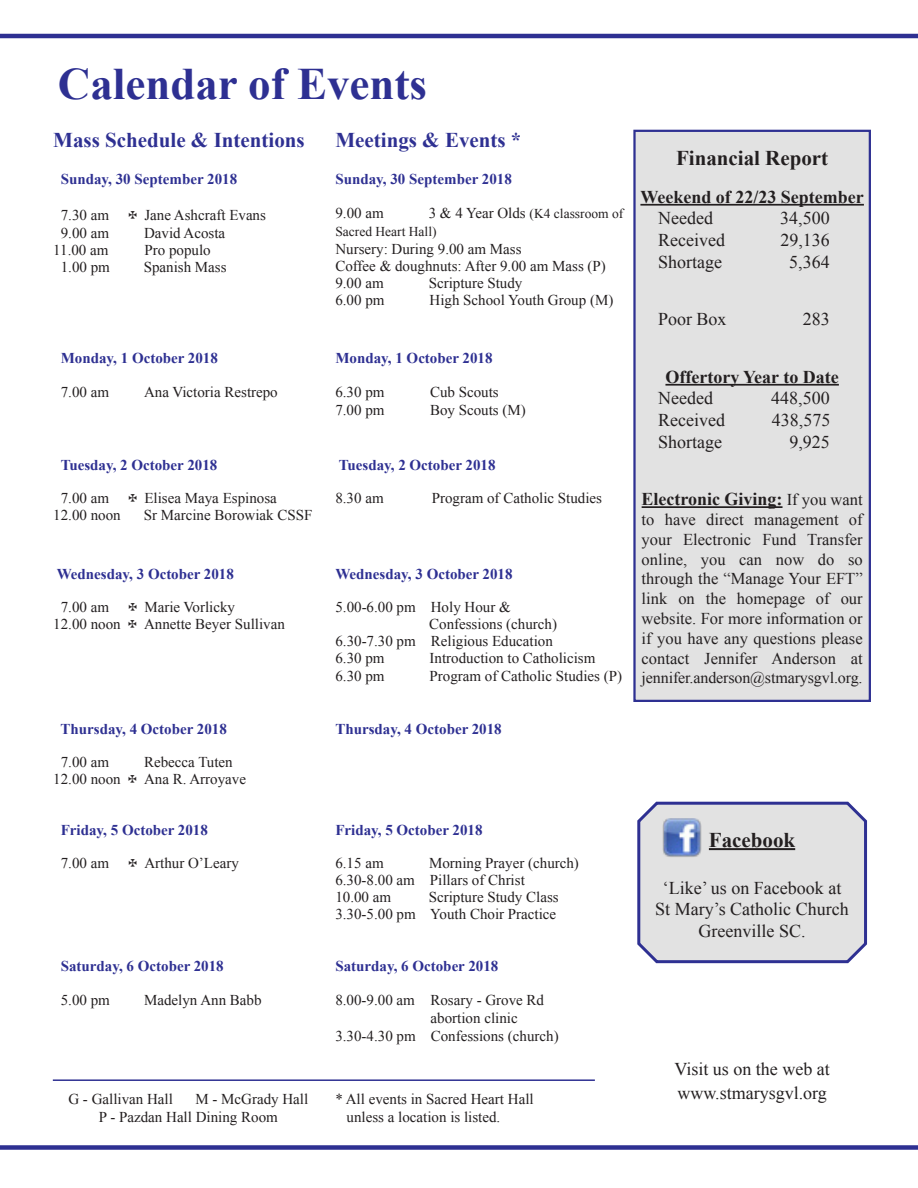
<style>
.page{position:relative;width:918px;height:1188px;background:#fff}
.page>*{position:absolute;margin:0;border:0;box-sizing:border-box;transform-origin:0 0}
.t1{font:700 45px "Times New Roman";color:#2e3092}
.t2{font:700 21px "Times New Roman";color:#2e3092}
.t3{font:700 21px "Times New Roman";color:#231f20}
.Paragraph_Style_1{font:18px "Times New Roman";color:#231f20}
.t4{font:700 18px "Times New Roman";color:#231f20}
.t5{font:16.5px/19.8px "Times New Roman";color:#231f20;text-align:justify}
.t6{font:16.05px "Times New Roman";letter-spacing:-.01em;color:#231f20}
.Paragraph_Style_1-2{font:15px "Times New Roman";color:#231f20}
.t7{font:700 15px "Times New Roman";color:#2e3092}
.t8{font:13.5px/17.2px "Times New Roman";color:#231f20}
.s1{font-family:"Monotype Sorts"}
.s2{font-size:15px}
.s3{font-weight:400;font-size:16.5px}
</style>
<div class="page">
<hr style="left:0;top:34px;width:918px;height:4px;background:#2e3092">
<svg style="left:637px;top:801px;width:230px;height:163px;background:#d6d6dc"></svg>
<img style="left:662px;top:818px;width:39px;height:39px">
<hr style="left:53px;top:1079px;width:542px;height:2px;background:#2e3092">
<div style="left:634px;top:131px;width:236px;height:570px;background:#e2e2e2"></div>
<hr style="left:640px;top:204px;width:224px;height:2px;background:#231f20">
<hr style="left:665px;top:384px;width:174px;height:2px;background:#231f20">
<hr style="left:642px;top:506px;width:141px;height:2px;background:#231f20">
<div style="left:633px;top:130px;width:238px;height:572px;border:2px solid #2e3092"></div>
<div style="left:0;top:1145px;width:918px;height:5px;background:#2e3092"></div>
<p class="t1" style="left:58px;top:53px;width:371px">Calendar of Events</p>
<p class="t2" style="left:53px;top:125px;width:253px">Mass Schedule &amp; Intentions</p>
<p class="t2" style="left:335px;top:125px;width:188px">Meetings &amp; Events *</p>
<p class="t7" style="left:61px;top:169px;width:178px">Sunday, 30 September 2018</p>
<p class="Paragraph_Style_1-2" style="left:61px;top:205px;width:50px">7.30 am</p>
<p class="Paragraph_Style_1-2" style="left:129px;top:205px;width:139px"><span class="s1">@</span> Jane Ashcraft Evans</p>
<p class="Paragraph_Style_1-2" style="left:61px;top:222px;width:50px">9.00 am</p>
<p class="Paragraph_Style_1-2" style="left:144px;top:222px;width:83px">David Acosta</p>
<p class="Paragraph_Style_1-2" style="left:53px;top:240px;width:57px">11.00 am</p>
<p class="Paragraph_Style_1-2" style="left:145px;top:240px;width:68px">Pro populo</p>
<p class="Paragraph_Style_1-2" style="left:61px;top:257px;width:51px">1.00 pm</p>
<p class="Paragraph_Style_1-2" style="left:144px;top:257px;width:84px">Spanish Mass</p>
<p class="t7" style="left:335px;top:168px;width:178px">Sunday, 30 September 2018</p>
<p class="Paragraph_Style_1-2" style="left:335px;top:203px;width:50px">9.00 am</p>
<p class="t8" style="left:335px;top:205px;width:289px;text-indent:93px"><span class="s2">3 &amp; 4 Year Olds</span> (K4 classroom of<br>Sacred Heart Hall)</p>
<p class="Paragraph_Style_1-2" style="left:335px;top:238px;width:188px">Nursery: During 9.00 am Mass</p>
<p class="Paragraph_Style_1-2" style="left:335px;top:256px;width:272px">Coffee &amp; doughnuts: After 9.00 am Mass (P)</p>
<p class="Paragraph_Style_1-2" style="left:335px;top:273px;width:50px">9.00 am</p>
<p class="Paragraph_Style_1-2" style="left:429px;top:273px;width:95px">Scripture Study</p>
<p class="Paragraph_Style_1-2" style="left:335px;top:290px;width:51px">6.00 pm</p>
<p class="Paragraph_Style_1-2" style="left:430px;top:290px;width:185px">High School Youth Group (M)</p>
<p class="t7" style="left:61px;top:348px;width:159px">Monday, 1 October 2018</p>
<p class="Paragraph_Style_1-2" style="left:61px;top:381px;width:50px">7.00 am</p>
<p class="Paragraph_Style_1-2" style="left:144px;top:381px;width:135px">Ana Victoria Restrepo</p>
<p class="t7" style="left:61px;top:455px;width:158px">Tuesday, 2 October 2018</p>
<p class="Paragraph_Style_1-2" style="left:61px;top:488px;width:50px">7.00 am</p>
<p class="Paragraph_Style_1-2" style="left:129px;top:488px;width:150px"><span class="s1">@</span> Elisea Maya Espinosa</p>
<p class="Paragraph_Style_1-2" style="left:53px;top:505px;width:69px">12.00 noon</p>
<p class="Paragraph_Style_1-2" style="left:144px;top:505px;width:170px">Sr Marcine Borowiak CSSF</p>
<p class="t7" style="left:57px;top:563px;width:179px">Wednesday, 3 October 2018</p>
<p class="Paragraph_Style_1-2" style="left:61px;top:597px;width:50px">7.00 am</p>
<p class="Paragraph_Style_1-2" style="left:129px;top:597px;width:108px"><span class="s1">@</span> Marie Vorlicky</p>
<p class="Paragraph_Style_1-2" style="left:53px;top:614px;width:233px">12.00 noon <span class="s1">@</span> Annette Beyer Sullivan</p>
<p class="t7" style="left:60px;top:719px;width:168px">Thursday, 4 October 2018</p>
<p class="Paragraph_Style_1-2" style="left:61px;top:752px;width:50px">7.00 am</p>
<p class="Paragraph_Style_1-2" style="left:144px;top:752px;width:90px">Rebecca Tuten</p>
<p class="Paragraph_Style_1-2" style="left:53px;top:769px;width:194px">12.00 noon <span class="s1">@</span> Ana R. Arroyave</p>
<p class="t7" style="left:61px;top:820px;width:149px">Friday, 5 October 2018</p>
<p class="Paragraph_Style_1-2" style="left:61px;top:853px;width:50px">7.00 am</p>
<p class="Paragraph_Style_1-2" style="left:129px;top:853px;width:112px"><span class="s1">@</span> Arthur O’Leary</p>
<p class="t7" style="left:61px;top:955px;width:165px">Saturday, 6 October 2018</p>
<p class="Paragraph_Style_1-2" style="left:61px;top:990px;width:51px">5.00 pm</p>
<p class="Paragraph_Style_1-2" style="left:144px;top:990px;width:119px">Madelyn Ann Babb</p>
<p class="Paragraph_Style_1-2" style="left:68px;top:1089px;width:106px">G - Gallivan Hall</p>
<p class="Paragraph_Style_1-2" style="left:195px;top:1089px;width:114px">M - McGrady Hall</p>
<p class="Paragraph_Style_1-2" style="left:99px;top:1107px;width:181px">P - Pazdan Hall Dining Room</p>
<p class="t7" style="left:335px;top:347px;width:159px">Monday, 1 October 2018</p>
<p class="Paragraph_Style_1-2" style="left:335px;top:382px;width:51px">6.30 pm</p>
<p class="Paragraph_Style_1-2" style="left:430px;top:382px;width:70px">Cub Scouts</p>
<p class="Paragraph_Style_1-2" style="left:335px;top:400px;width:51px">7.00 pm</p>
<p class="Paragraph_Style_1-2" style="left:430px;top:400px;width:97px">Boy Scouts (M)</p>
<p class="t7" style="left:339px;top:454px;width:158px">Tuesday, 2 October 2018</p>
<p class="Paragraph_Style_1-2" style="left:335px;top:488px;width:50px">8.30 am</p>
<p class="Paragraph_Style_1-2" style="left:432px;top:488px;width:172px">Program of Catholic Studies</p>
<p class="t7" style="left:335px;top:563px;width:179px">Wednesday, 3 October 2018</p>
<p class="Paragraph_Style_1-2" style="left:335px;top:597px;width:177px">5.00-6.00 pm Holy Hour &amp;</p>
<p class="Paragraph_Style_1-2" style="left:429px;top:614px;width:129px">Confessions (church)</p>
<p class="Paragraph_Style_1-2" style="left:335px;top:631px;width:219px">6.30-7.30 pm Religious Education</p>
<p class="Paragraph_Style_1-2" style="left:335px;top:648px;width:51px">6.30 pm</p>
<p class="Paragraph_Style_1-2" style="left:430px;top:648px;width:167px">Introduction to Catholicism</p>
<p class="Paragraph_Style_1-2" style="left:335px;top:666px;width:51px">6.30 pm</p>
<p class="Paragraph_Style_1-2" style="left:430px;top:666px;width:194px">Program of Catholic Studies (P)</p>
<p class="t7" style="left:335px;top:719px;width:168px">Thursday, 4 October 2018</p>
<p class="t7" style="left:335px;top:819px;width:149px">Friday, 5 October 2018</p>
<p class="Paragraph_Style_1-2" style="left:335px;top:852px;width:50px">6.15 am</p>
<p class="Paragraph_Style_1-2" style="left:429px;top:852px;width:151px">Morning Prayer (church)</p>
<p class="Paragraph_Style_1-2" style="left:335px;top:870px;width:191px">6.30-8.00 am Pillars of Christ</p>
<p class="Paragraph_Style_1-2" style="left:335px;top:887px;width:57px">10.00 am</p>
<p class="Paragraph_Style_1-2" style="left:429px;top:887px;width:132px">Scripture Study Class</p>
<p class="Paragraph_Style_1-2" style="left:335px;top:904px;width:222px">3.30-5.00 pm Youth Choir Practice</p>
<p class="t7" style="left:335px;top:955px;width:165px">Saturday, 6 October 2018</p>
<p class="Paragraph_Style_1-2" style="left:335px;top:990px;width:210px">8.00-9.00 am Rosary - Grove Rd</p>
<p class="Paragraph_Style_1-2" style="left:431px;top:1008px;width:89px">abortion clinic</p>
<p class="Paragraph_Style_1-2" style="left:335px;top:1026px;width:225px">3.30-4.30 pm Confessions (church)</p>
<p class="Paragraph_Style_1-2" style="left:335px;top:1089px;width:200px">* All events in Sacred Heart Hall</p>
<p class="Paragraph_Style_1-2" style="left:347px;top:1107px;width:155px">unless a location is listed.</p>
<p class="t3" style="left:676px;top:143px;width:154px">Financial Report</p>
<p class="t4" style="left:640px;top:184px;width:225px">Weekend of 22/23 September</p>
<p class="Paragraph_Style_1" style="left:658px;top:206px;width:56px">Needed</p>
<p class="Paragraph_Style_1" style="left:780px;top:206px;width:51px">34,500</p>
<p class="Paragraph_Style_1" style="left:658px;top:228px;width:68px">Received</p>
<p class="Paragraph_Style_1" style="left:780px;top:228px;width:51px">29,136</p>
<p class="Paragraph_Style_1" style="left:658px;top:249px;width:65px">Shortage</p>
<p class="Paragraph_Style_1" style="left:789px;top:249px;width:42px">5,364</p>
<p class="Paragraph_Style_1" style="left:658px;top:307px;width:70px">Poor Box</p>
<p class="Paragraph_Style_1" style="left:803px;top:307px;width:28px">283</p>
<p class="t4" style="left:665px;top:364px;width:175px">Offertory Year to Date</p>
<p class="Paragraph_Style_1" style="left:658px;top:386px;width:56px">Needed</p>
<p class="Paragraph_Style_1" style="left:771px;top:386px;width:60px">448,500</p>
<p class="Paragraph_Style_1" style="left:658px;top:408px;width:68px">Received</p>
<p class="Paragraph_Style_1" style="left:772px;top:408px;width:60px">438,575</p>
<p class="Paragraph_Style_1" style="left:658px;top:429px;width:65px">Shortage</p>
<p class="Paragraph_Style_1" style="left:789px;top:429px;width:42px">9,925</p>
<p class="t4" style="left:642px;top:487px;width:223px">Electronic Giving: <span class="s3">If you want</span></p>
<p class="t5" style="left:642px;top:509px;width:223px">to have direct management of your Electronic Fund Transfer online, you can now do so through the “Manage Your EFT” link on the homepage of our website. For more information or if you have any questions please contact Jennifer Anderson at</p>
<p class="t6" style="left:642px;top:667px;width:223px">jennifer.anderson@stmarysgvl.org.</p>
<p class="t3" style="left:709px;top:825px;width:88px">Facebook</p>
<p class="Paragraph_Style_1" style="left:663px;top:876px;width:180px">‘Like’ us on Facebook at</p>
<p class="Paragraph_Style_1" style="left:655px;top:897px;width:195px">St Mary’s Catholic Church</p>
<p class="Paragraph_Style_1" style="left:699px;top:919px;width:108px">Greenville SC.</p>
<p class="Paragraph_Style_1" style="left:674px;top:1057px;width:157px">Visit us on the web at</p>
<p class="Paragraph_Style_1" style="left:677px;top:1081px;width:151px">www.stmarysgvl.org</p>
</div>
